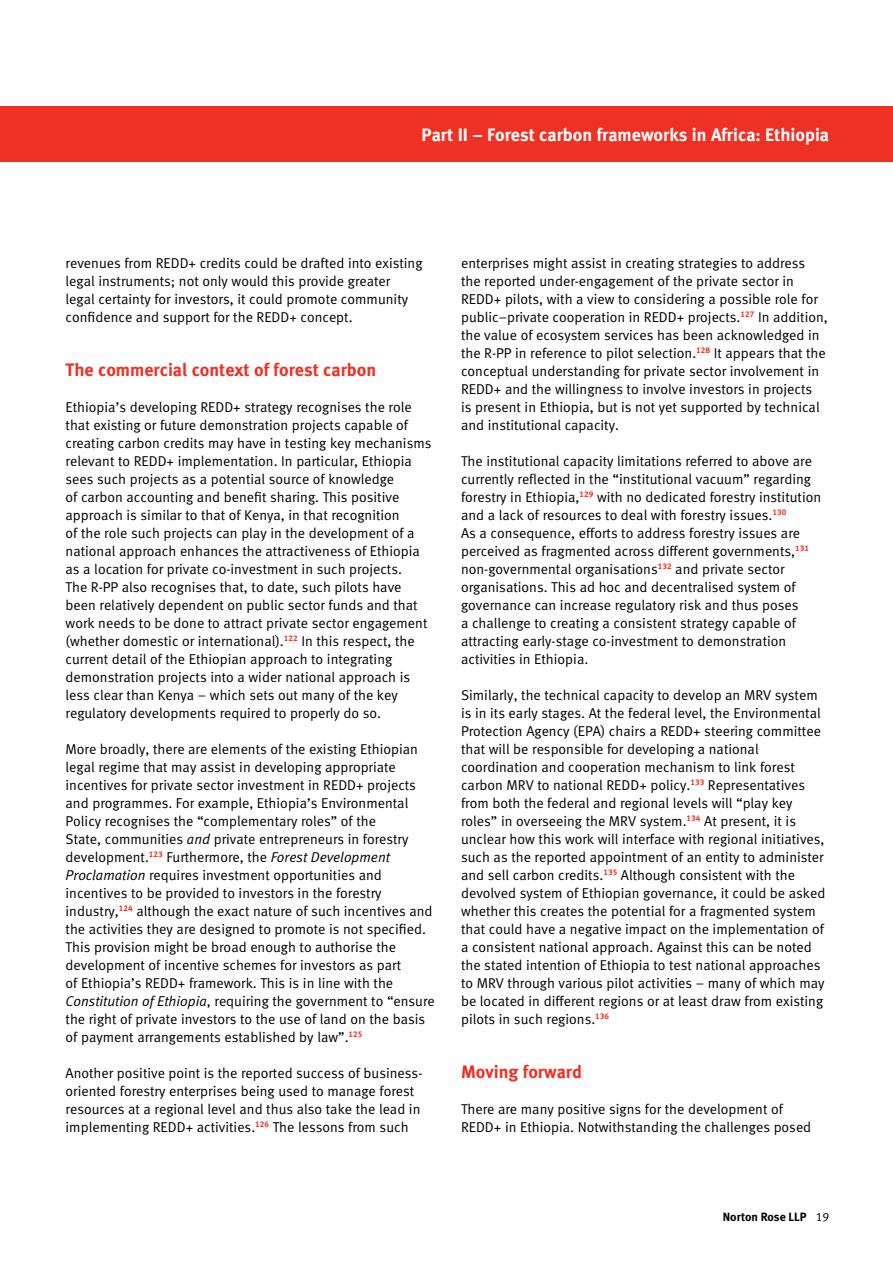
<style>
.page{position:relative;width:893px;height:1263px;background:#fff}
.page>*{position:absolute;margin:0;border:0;box-sizing:border-box;transform-origin:0 0}
.t1{font:18px "Meta Bold LF";color:#ee3124}
.t2{font:18px "Meta Bold LF";color:#fff}
.t3{font:14.25px/18px "Meta Normal LF";color:#000}
.t4{font:12px "Meta Bold LF";color:#000}
.s1{font-style:italic}
.s2{font-family:"Meta Normal LF"}
</style>
<div class="page">
<div style="left:0;top:106px;width:893px;height:56px;background:#ee3124"></div>
<p class="t2" style="left:422px;top:124px;width:409px">Part II – Forest carbon frameworks in Africa: Ethiopia</p>
<p class="t3" style="left:66px;top:254px;width:358px">revenues from REDD+ credits could be drafted into existing legal instruments; not only would this provide greater legal certainty for investors, it could promote community confidence and support for the REDD+ concept.</p>
<p class="t1" style="left:66px;top:359px;width:312px">The commercial context of forest carbon</p>
<p class="t3" style="left:66px;top:398px;width:367px">Ethiopia’s developing REDD+ strategy recognises the role that existing or future demonstration projects capable of creating carbon credits may have in testing key mechanisms relevant to REDD+ implementation. In particular, Ethiopia sees such projects as a potential source of knowledge<br>of carbon accounting and benefit sharing. This positive approach is similar to that of Kenya, in that recognition<br>of the role such projects can play in the development of a national approach enhances the attractiveness of Ethiopia as a location for private co-investment in such projects.<br>The R-PP also recognises that, to date, such pilots have been relatively dependent on public sector funds and that work needs to be done to attract private sector engagement (whether domestic or international).<sup>122</sup> In this respect, the current detail of the Ethiopian approach to integrating demonstration projects into a wider national approach is less clear than Kenya – which sets out many of the key regulatory developments required to properly do so.</p>
<p class="t3" style="left:66px;top:740px;width:371px">More broadly, there are elements of the existing Ethiopian legal regime that may assist in developing appropriate incentives for private sector investment in REDD+ projects and programmes. For example, Ethiopia’s Environmental Policy recognises the “complementary roles” of the<br>State, communities <span class="s1">and</span> private entrepreneurs in forestry development.<sup>123</sup> Furthermore, the <span class="s1">Forest Development Proclamation</span> requires investment opportunities and incentives to be provided to investors in the forestry industry,<sup>124</sup> although the exact nature of such incentives and the activities they are designed to promote is not specified.<br>This provision might be broad enough to authorise the development of incentive schemes for investors as part<br>of Ethiopia’s REDD+ framework. This is in line with the <span class="s1">Constitution of Ethiopia</span>, requiring the government to “ensure the right of private investors to the use of land on the basis of payment arrangements established by law”.<sup>125</sup></p>
<p class="t3" style="left:66px;top:1064px;width:358px">Another positive point is the reported success of business&shy;oriented forestry enterprises being used to manage forest resources at a regional level and thus also take the lead in implementing REDD+ activities.<sup>126</sup> The lessons from such</p>
<p class="t3" style="left:461px;top:254px;width:368px">enterprises might assist in creating strategies to address the reported under-engagement of the private sector in REDD+ pilots, with a view to considering a possible role for public–private cooperation in REDD+ projects.<sup>127</sup> In addition, the value of ecosystem services has been acknowledged in the R-PP in reference to pilot selection.<sup>128</sup> It appears that the conceptual understanding for private sector involvement in REDD+ and the willingness to involve investors in projects<br>is present in Ethiopia, but is not yet supported by technical and institutional capacity.</p>
<p class="t3" style="left:461px;top:452px;width:362px">The institutional capacity limitations referred to above are currently reflected in the “institutional vacuum” regarding forestry in Ethiopia,<sup>129</sup> with no dedicated forestry institution and a lack of resources to deal with forestry issues.<sup>130<br></sup>As a consequence, efforts to address forestry issues are perceived as fragmented across different governments,<sup>131 </sup>non-governmental organisations<sup>132</sup> and private sector organisations. This ad hoc and decentralised system of governance can increase regulatory risk and thus poses<br>a challenge to creating a consistent strategy capable of attracting early-stage co-investment to demonstration activities in Ethiopia.</p>
<p class="t3" style="left:461px;top:686px;width:366px">Similarly, the technical capacity to develop an MRV system is in its early stages. At the federal level, the Environmental Protection Agency (EPA) chairs a REDD+ steering committee that will be responsible for developing a national coordination and cooperation mechanism to link forest carbon MRV to national REDD+ policy.<sup>133</sup> Representatives from both the federal and regional levels will “play key roles” in overseeing the MRV system.<sup>134</sup> At present, it is unclear how this work will interface with regional initiatives, such as the reported appointment of an entity to administer and sell carbon credits.<sup>135</sup> Although consistent with the devolved system of Ethiopian governance, it could be asked whether this creates the potential for a fragmented system that could have a negative impact on the implementation of a consistent national approach. Against this can be noted the stated intention of Ethiopia to test national approaches to MRV through various pilot activities – many of which may be located in different regions or at least draw from existing pilots in such regions.<sup>136</sup></p>
<p class="t1" style="left:461px;top:1061px;width:123px">Moving forward</p>
<p class="t3" style="left:461px;top:1100px;width:352px">There are many positive signs for the development of<br>REDD+ in Ethiopia. Notwithstanding the challenges posed</p>
<p class="t4" style="left:723px;top:1210px;width:108px">Norton Rose LLP <span class="s2">19</span></p>
</div>
